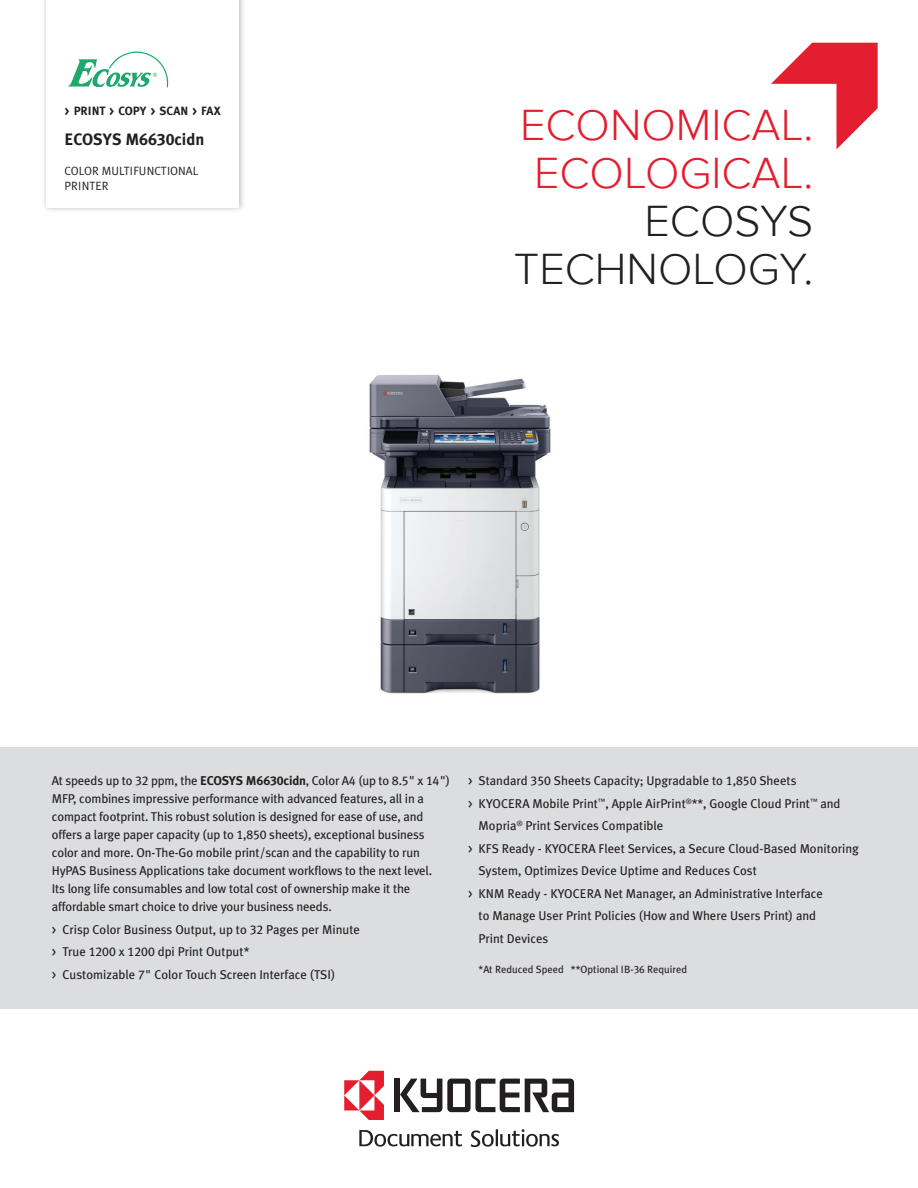
<style>
.page{position:relative;width:918px;height:1188px;background:#fff}
.page>*{position:absolute;margin:0;border:0;box-sizing:border-box;transform-origin:0 0}
.t1{font:300 45px/48px "Proxima Nova";color:#e41d2f;text-align:center}
.t2{font:300 45px/48px "Proxima Nova";color:#231f20;text-align:right}
.t3{font:700 16.5px "Meta Plus";color:#231f20}
.t4{font:12.75px/18px "Meta Plus";letter-spacing:-.01em;color:#231f20}
.t5{font:12px/15px "Meta Plus Normal";letter-spacing:.01em;color:#231f20}
.t6{font:12px "Meta Plus Bold Caps";color:#231f20}
.t7{font:10.5px "Meta Plus";color:#231f20}
.s1{font-family:"Meta Plus Bold Caps";font-weight:400}
.s2{font-family:"Meta Plus Book Caps"}
.s3{font-weight:700}
.s4{font-family:"Meta Plus Bold Caps"}
</style>
<div class="page">
<div style="left:41px;top:0;width:205px;height:214px;background:#231f20;opacity:.3"></div>
<div style="left:46px;top:0;width:192px;height:207px;background:#fff"></div>
<div style="left:394px;top:1079px;width:6px;height:33px;background:#231f20"></div>
<svg style="left:400px;top:1079px;width:174px;height:33px"></svg>
<svg style="left:344px;top:1071px;width:40px;height:49px"></svg>
<svg style="left:471px;top:1129px;width:88px;height:18px"></svg>
<svg style="left:359px;top:1130px;width:103px;height:17px"></svg>
<svg style="left:771px;top:43px;width:107px;height:106px"></svg>
<img style="left:369px;top:374px;width:182px;height:320px">
<svg style="left:68px;top:51px;width:100px;height:37px"></svg>
<div style="left:0;top:747px;width:918px;height:262px;background:#dcdddf"></div>
<p class="t6" style="left:65px;top:104px;width:158px">&gt; PRINT &gt; COPY &gt; SCAN &gt; FAX</p>
<p class="t3" style="left:65px;top:130px;width:141px">ECOSYS M<span class="s1">6630</span>cidn</p>
<p class="t5" style="left:65px;top:163px;width:135px">COLOR MULTIFUNCTIONAL<br>PRINTER</p>
<h1 class="t1" style="left:520px;top:101px;width:295px">ECONOMICAL.<br>ECOLOGICAL.</h1>
<h1 class="t2" style="left:514px;top:197px;width:301px">ECOSYS<br>TECHNOLOGY.</h1>
<p class="t4" style="left:52px;top:772px;width:400px">At speeds up to <span class="s2">32</span> ppm, the <span class="s3">ECOSYS M66</span><span class="s4">30</span><span class="s3">cidn</span>, Color A<span class="s2">4</span> (up to 8.<span class="s2">5"</span> x <span class="s2">14"</span>)<br>MFP, combines impressive performance with advanced features, all in a compact footprint. This robust solution is designed for ease of use, and offers a large paper capacity (up to <span class="s2">1</span>,<span class="s2">850</span> sheets), exceptional business color and more. On-The-Go mobile print/scan and the capability to run HyPAS Business Applications take document workflows to the next level.<br>Its long life consumables and low total cost of ownership make it the affordable smart choice to drive your business needs.</p>
<p class="t4" style="left:52px;top:918px;width:310px;line-height:22.5px"><span class="s2">&gt;</span> Crisp Color Business Output, up to <span class="s2">32</span> Pages per Minute <span class="s2">&gt;</span> True <span class="s2">1200</span> x <span class="s2">1200</span> dpi Print Output*<br><span class="s2">&gt;</span> Customizable <span class="s2">7"</span> Color Touch Screen Interface (TSI)</p>
<p class="t4" style="left:468px;top:772px;width:330px"><span class="s2">&gt;</span> Standard <span class="s2">350</span> Sheets Capacity; Upgradable to <span class="s2">1</span>,<span class="s2">850</span> Sheets</p>
<p class="t4" style="left:468px;top:794px;width:374px"><span class="s2">&gt;</span> KYOCERA Mobile Print<sup>™</sup>, Apple AirPrint<sup>®</sup>**, Google Cloud Print<sup>™</sup> and</p>
<p class="t4" style="left:479px;top:817px;width:186px">Mopria<sup>®</sup> Print Services Compatible</p>
<p class="t4" style="left:468px;top:839px;width:392px"><span class="s2">&gt;</span> KFS Ready - KYOCERA Fleet Services, a Secure Cloud-Based Monitoring</p>
<p class="t4" style="left:479px;top:862px;width:280px">System, Optimizes Device Uptime and Reduces Cost</p>
<p class="t4" style="left:468px;top:884px;width:357px"><span class="s2">&gt;</span> KNM Ready - KYOCERA Net Manager, an Administrative Interface</p>
<p class="t4" style="left:479px;top:907px;width:339px">to Manage User Print Policies (How and Where Users Print) and</p>
<p class="t4" style="left:479px;top:929px;width:71px">Print Devices</p>
<p class="t7" style="left:479px;top:963px;width:210px">*At Reduced Speed **Optional IB-<span class="s2">36</span> Required</p>
</div>
